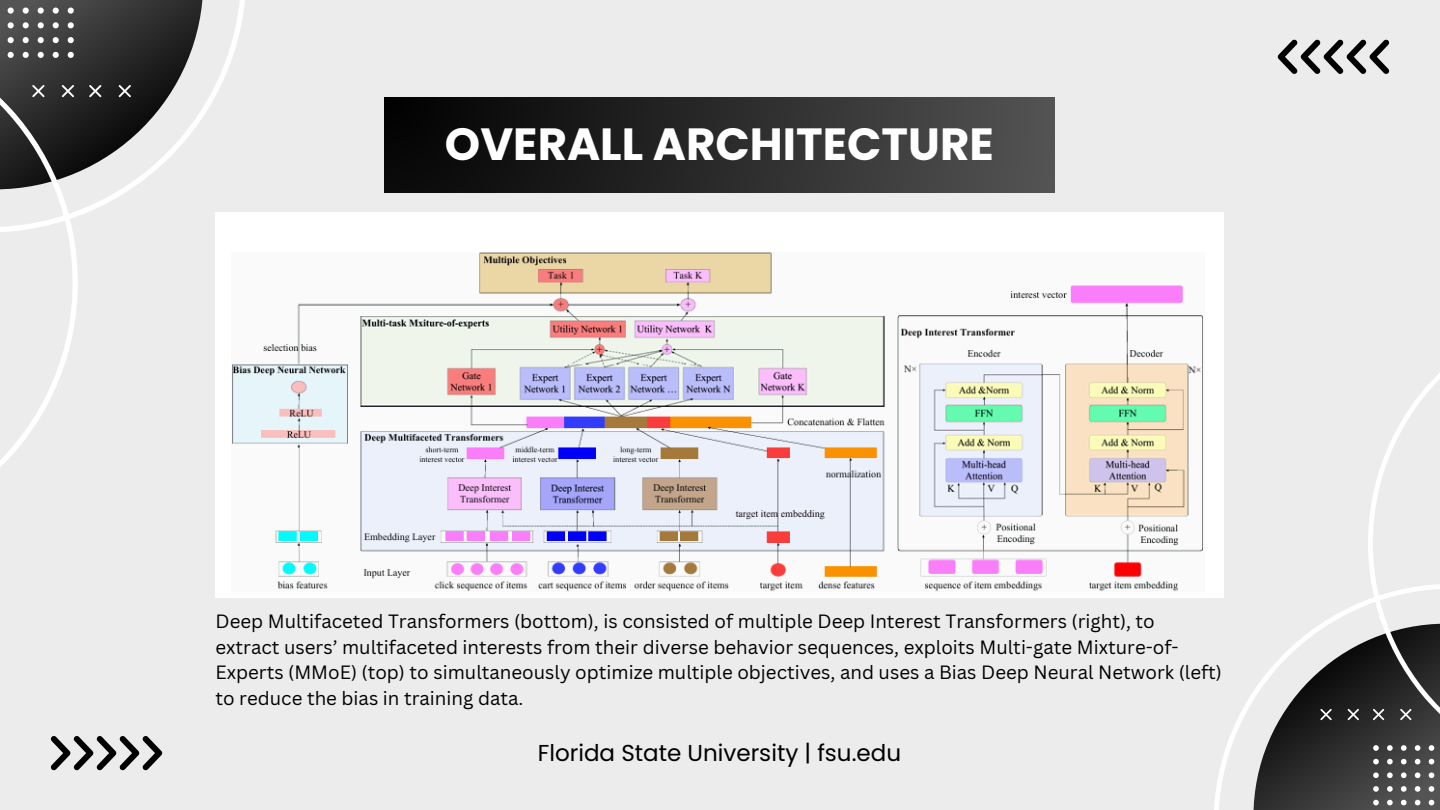
<style>
.page{position:relative;width:1440px;height:810px;background:#ececec}
.page>*{position:absolute;margin:0;border:0;box-sizing:border-box;transform-origin:0 0}
.t1{font:700 45.1px "Poppins";color:#fff}
.t2{font:23px "Poppins";color:#000}
.t3{font:18.7px/25.5px "Canva Sans";color:#000}
</style>
<div class="page">
<svg style="left:1214px;top:584px;width:39px;height:226px"></svg>
<svg style="left:203px;top:0;width:42px;height:116px"></svg>
<svg style="left:1321px;top:373px;width:119px;height:251px"></svg>
<svg style="left:0;top:189px;width:130px;height:278px"></svg>
<svg style="left:1253px;top:624px;width:187px;height:186px"></svg>
<svg style="left:0;top:0;width:203px;height:189px"></svg>
<svg style="left:51px;top:736px;width:111px;height:34px"></svg>
<svg style="left:1278px;top:39px;width:111px;height:35px"></svg>
<img style="left:215px;top:212px;width:1008px;height:386px">
<div style="left:384px;top:98px;width:670px;height:94px;background:linear-gradient(to right,#020202,#535353)"></div>
<p class="t1" style="left:445px;top:113px;width:550px">OVERALL ARCHITECTURE</p>
<p class="t3" style="left:215px;top:608px;width:1008px">Deep Multifaceted Transformers (bottom), is consisted of multiple Deep Interest Transformers (right), to extract users’ multifaceted interests from their diverse behavior sequences, exploits Multi-gate Mixture-of-Experts (MMoE) (top) to simultaneously optimize multiple objectives, and uses a Bias Deep Neural Network (left) to reduce the bias in training data.</p>
<p class="t2" style="left:538px;top:737px;width:365px">Florida State University | fsu.edu</p>
</div>
